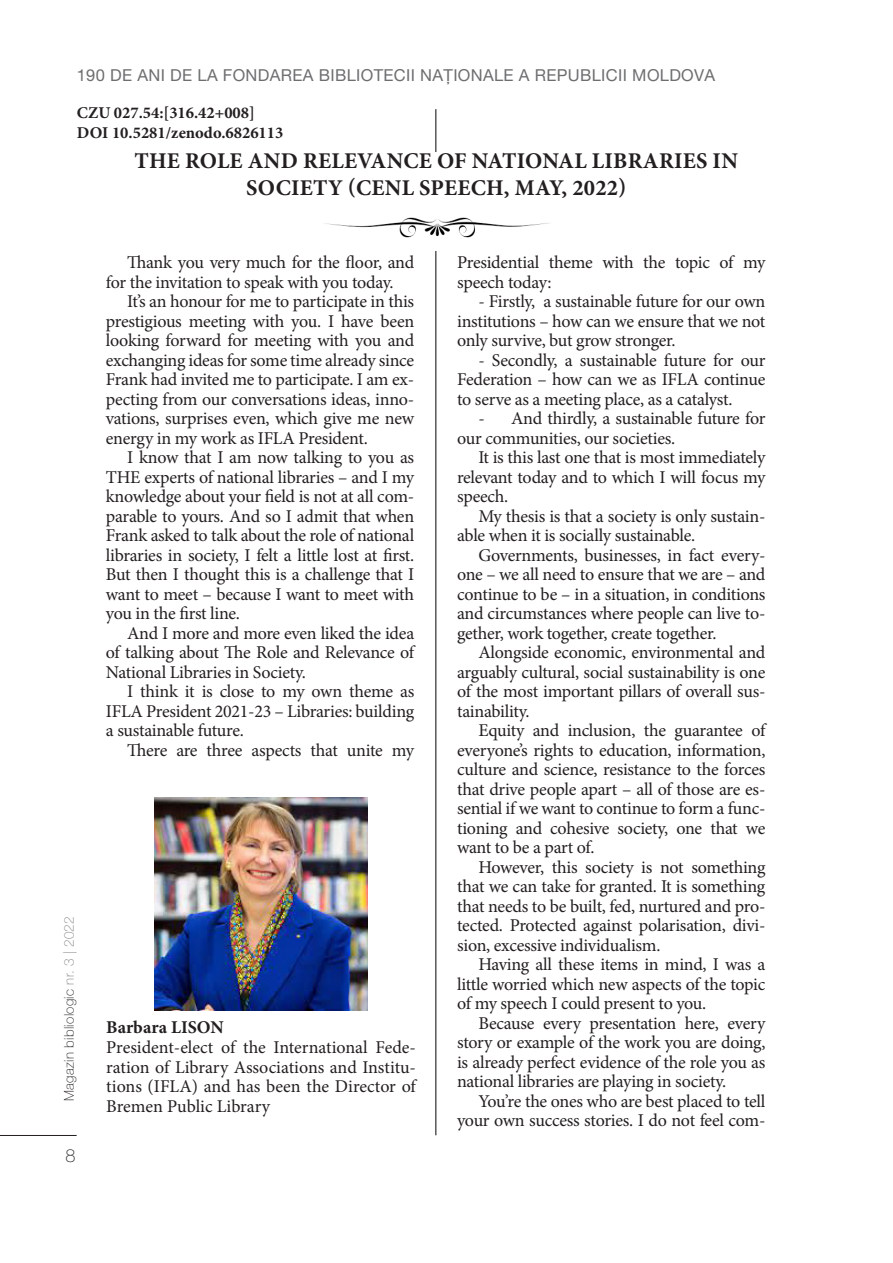
<style>
.page{position:relative;width:893px;height:1263px;background:#fff}
.page>*{position:absolute;margin:0;border:0;box-sizing:border-box;transform-origin:0 0}
.Subtitlu{font:700 22.5px/27px "Minion Pro";letter-spacing:.01em;color:#231f20;text-align:center}
.Text_baza{font:18px/19.5px "Minion Pro";letter-spacing:-.015em;color:#231f20;text-align:justify}
.Text_baza-2{font:700 18px "Minion Pro";color:#231f20}
.t1{font:100 18px "Helvetica Neue LT Pro";color:#231f20}
.t2{font:16.5px "Helvetica Neue LT Pro";letter-spacing:.02em;color:#6d6e6f}
.Text_baza-3{font:700 16.5px "Minion Pro";color:#231f20}
.t3{font:100 13.5px "Helvetica Neue LT Pro";letter-spacing:.025em;color:#231f20}
.s1{color:#808384}
</style>
<div class="page">
<hr style="left:0;top:1135px;width:77px;height:1px;background:#231f20">
<hr style="left:436px;top:109px;width:1px;height:1026px;background:#050503">
<div style="left:107px;top:152px;width:659px;height:48px;background:#fff"></div>
<img style="left:325px;top:200px;width:225px;height:51px">
<img style="left:155px;top:798px;width:212px;height:212px">
<p class="t2" style="left:77px;top:66px;width:640px">190 DE ANI DE LA FONDAREA BIBLIOTECII NAŢIONALE A REPUBLICII MOLDOVA</p>
<p class="Text_baza-3" style="left:77px;top:101px;width:179px">CZU 027.54:[316.42+008]</p>
<p class="Text_baza-3" style="left:77px;top:121px;width:208px">DOI 10.5281/zenodo.6826113</p>
<p class="t3" style="left:61px;top:1101px;width:186px;rotate:-90deg">Magazin bibliologic <span class="s1">nr. 3 | 2022</span></p>
<p class="t1" style="left:66px;top:1145px;width:12px">8</p>
<p class="Subtitlu" style="left:134px;top:147px;width:605px">THE ROLE AND RELEVANCE OF NATIONAL LIBRARIES IN<br>SOCIETY (CENL SPEECH, MAY, 2022)</p>
<p class="Text_baza" style="left:106px;top:253px;width:310px;text-indent:21px">Thank you very much for the floor, and for the invitation to speak with you today.</p>
<p class="Text_baza" style="left:106px;top:292px;width:310px;text-indent:21px">It’s an honour for me to participate in this prestigious meeting with you. I have been looking forward for meeting with you and exchanging ideas for some time already since Frank had invited me to participate. I am ex&shy;pecting from our conversations ideas, inno&shy;vations, surprises even, which give me new energy in my work as IFLA President.</p>
<p class="Text_baza" style="left:106px;top:448px;width:310px;text-indent:21px">I know that I am now talking to you as THE experts of national libraries – and I my knowledge about your field is not at all com&shy;parable to yours. And so I admit that when Frank asked to talk about the role of national libraries in society, I felt a little lost at first.<br>But then I thought this is a challenge that I want to meet – because I want to meet with you in the first line.</p>
<p class="Text_baza" style="left:106px;top:623px;width:310px;text-indent:21px">And I more and more even liked the idea of talking about The Role and Relevance of National Libraries in Society.</p>
<p class="Text_baza" style="left:106px;top:682px;width:310px;text-indent:21px">I think it is close to my own theme as IFLA President 2021-23 – Libraries: building a sustainable future.</p>
<p class="Text_baza" style="left:127px;top:740px;width:288px">There are three aspects that unite my</p>
<p class="Text_baza-2" style="left:106px;top:1014px;width:119px">Barbara LISON</p>
<p class="Text_baza" style="left:106px;top:1037px;width:311px">President-elect of the International Fede&shy;ration of Library Associations and Institu&shy;tions (IFLA) and has been the Director of Bremen Public Library</p>
<p class="Text_baza" style="left:457px;top:253px;width:310px">Presidential theme with the topic of my speech today:</p>
<p class="Text_baza" style="left:457px;top:292px;width:310px;text-indent:21px">- Firstly, a sustainable future for our own institutions – how can we ensure that we not only survive, but grow stronger.</p>
<p class="Text_baza" style="left:457px;top:350px;width:310px;text-indent:21px">- Secondly, a sustainable future for our Federation – how can we as IFLA continue to serve as a meeting place, as a catalyst.</p>
<p class="Text_baza" style="left:457px;top:409px;width:310px;text-indent:21px">- And thirdly, a sustainable future for our communities, our societies.</p>
<p class="Text_baza" style="left:457px;top:448px;width:310px;text-indent:21px">It is this last one that is most immediately relevant today and to which I will focus my speech.</p>
<p class="Text_baza" style="left:457px;top:506px;width:310px;text-indent:21px">My thesis is that a society is only sustain&shy;able when it is socially sustainable.</p>
<p class="Text_baza" style="left:457px;top:545px;width:310px;text-indent:21px">Governments, businesses, in fact every&shy;one – we all need to ensure that we are – and continue to be – in a situation, in conditions and circumstances where people can live to&shy;gether, work together, create together.</p>
<p class="Text_baza" style="left:457px;top:643px;width:310px;text-indent:21px">Alongside economic, environmental and arguably cultural, social sustainability is one of the most important pillars of overall sus&shy;tainability.</p>
<p class="Text_baza" style="left:457px;top:721px;width:310px;text-indent:21px">Equity and inclusion, the guarantee of everyone’s rights to education, information, culture and science, resistance to the forces that drive people apart – all of those are es&shy;sential if we want to continue to form a func&shy;tioning and cohesive society, one that we want to be a part of.</p>
<p class="Text_baza" style="left:457px;top:857px;width:310px;text-indent:21px">However, this society is not something that we can take for granted. It is something that needs to be built, fed, nurtured and pro&shy;tected. Protected against polarisation, divi&shy;sion, excessive individualism.</p>
<p class="Text_baza" style="left:457px;top:955px;width:310px;text-indent:21px">Having all these items in mind, I was a little worried which new aspects of the topic of my speech I could present to you.</p>
<p class="Text_baza" style="left:457px;top:1013px;width:310px;text-indent:21px">Because every presentation here, every story or example of the work you are doing, is already perfect evidence of the role you as national libraries are playing in society.</p>
<p class="Text_baza" style="left:457px;top:1091px;width:310px;text-align:right">You’re the ones who are best placed to tell your own success stories. I do not feel com-</p>
</div>
